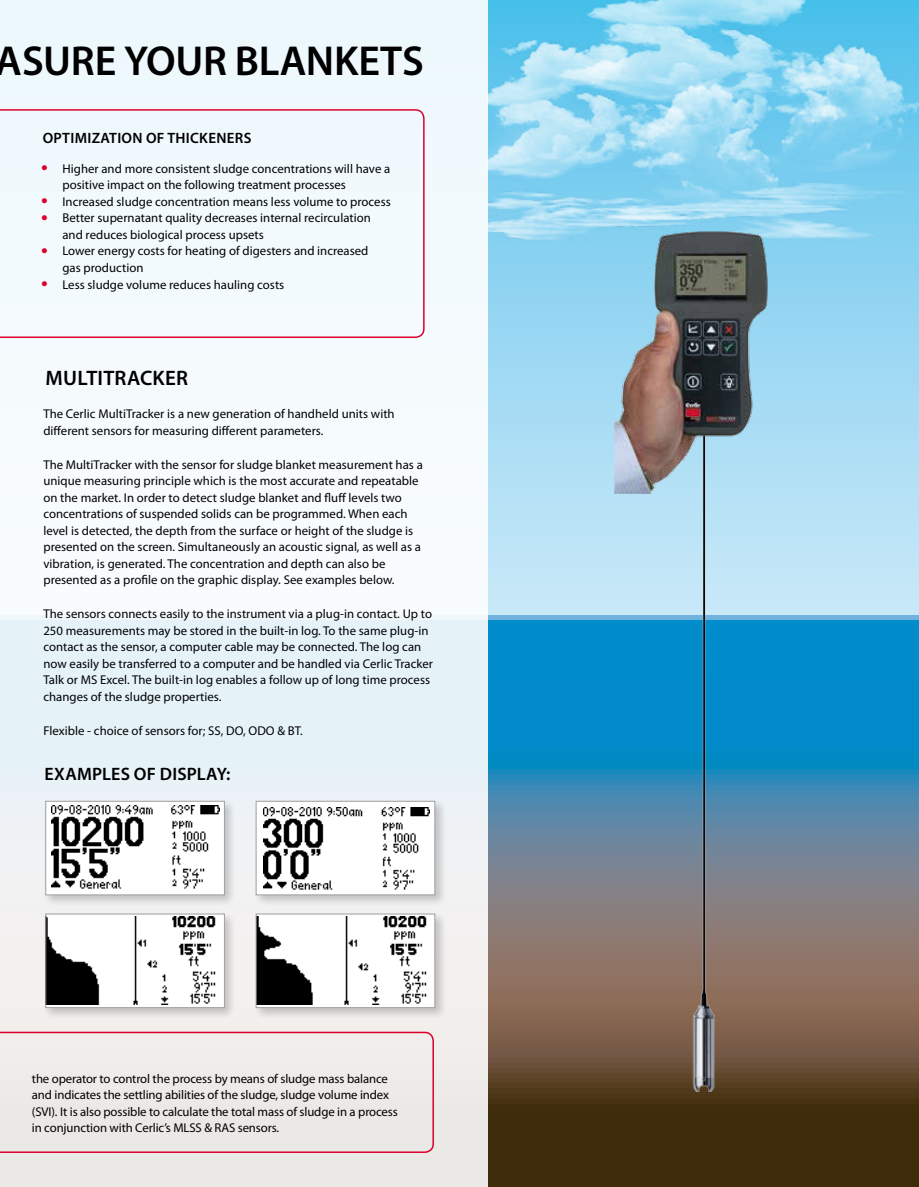
<style>
.page{position:relative;width:919px;height:1187px;background:#fff}
.page>*{position:absolute;margin:0;border:0;box-sizing:border-box;transform-origin:0 0}
.t1{font:600 42px "Myriad Pro";letter-spacing:-.005em;color:#000}
.t2{font:600 21px "Myriad Pro";letter-spacing:.01em;color:#000}
.t3{font:600 18px "Myriad Pro";letter-spacing:.01em;color:#000}
.t4{font:600 15px "Myriad Pro";letter-spacing:.02em;color:#000}
.t5{font:12.75px/16.5px "Myriad Pro";color:#000}
.s1{font-size:24px;color:#dc002e}
</style>
<div class="page">
<svg style="left:487px;top:353px;width:431px;height:833px;background:#6a8d9b"></svg>
<div style="left:0;top:0;width:487px;height:1186px;background:linear-gradient(to bottom,#f2fcff,#eeeceb)"></div>
<img style="left:487px;top:0;width:431px;height:353px">
<img style="left:686px;top:493px;width:34px;height:598px">
<img style="left:614px;top:230px;width:155px;height:263px">
<div style="left:0;top:109px;width:424px;height:229px;background:#f2fafd"></div>
<div style="left:0;top:1031px;width:434px;height:121px;background:#eceae7"></div>
<div style="left:42px;top:910px;width:194px;height:109px;background:#000;opacity:.2"></div>
<div style="left:46px;top:913px;width:178px;height:94px;background:linear-gradient(to right,#fff,#fff)"></div>
<img style="left:47px;top:916px;width:175px;height:88px">
<div style="left:45px;top:913px;width:180px;height:94px;border:1px solid #9c9e9f"></div>
<div style="left:253px;top:910px;width:194px;height:109px;background:#000;opacity:.2"></div>
<div style="left:256px;top:913px;width:179px;height:94px;background:linear-gradient(to right,#fff,#fff)"></div>
<img style="left:258px;top:916px;width:174px;height:88px">
<div style="left:256px;top:913px;width:179px;height:94px;border:1px solid #9c9e9f"></div>
<div style="left:42px;top:798px;width:194px;height:108px;background:#000;opacity:.2"></div>
<div style="left:46px;top:801px;width:178px;height:93px;background:#fff"></div>
<img style="left:51px;top:805px;width:169px;height:84px">
<div style="left:45px;top:800px;width:180px;height:95px;border:1px solid #9c9e9f"></div>
<div style="left:253px;top:798px;width:194px;height:108px;background:#000;opacity:.2"></div>
<div style="left:256px;top:801px;width:179px;height:93px;background:#fff"></div>
<img style="left:263px;top:807px;width:166px;height:83px">
<div style="left:256px;top:800px;width:179px;height:95px;border:1px solid #9c9e9f"></div>
<h1 class="t1" style="left:-4px;top:35px;width:429px">ASURE YOUR BLANKETS</h1>
<p class="t4" style="left:43px;top:128px;width:210px">OPTIMIZATION OF THICKENERS</p>
<p class="t5" style="left:62px;top:161px;width:329px;text-indent:-21px"><span class="s1">•</span> Higher and more consistent sludge concentrations will have a positive impact on the following treatment processes</p>
<p class="t5" style="left:41px;top:194px;width:351px"><span class="s1">•</span> Increased sludge concentration means less volume to process</p>
<p class="t5" style="left:62px;top:210px;width:310px;text-indent:-21px"><span class="s1">•</span> Better supernatant quality decreases internal recirculation and reduces biological process upsets</p>
<p class="t5" style="left:62px;top:243px;width:307px;text-indent:-21px"><span class="s1">•</span> Lower energy costs for heating of digesters and increased gas production</p>
<p class="t5" style="left:41px;top:276px;width:245px"><span class="s1">•</span> Less sludge volume reduces hauling costs</p>
<h2 class="t2" style="left:46px;top:364px;width:144px">MULTITRACKER</h2>
<p class="t5" style="left:43px;top:405px;width:353px">The Cerlic MultiTracker is a new generation of handheld units with different sensors for measuring different parameters.</p>
<p class="t5" style="left:43px;top:456px;width:381px">The MultiTracker with the sensor for sludge blanket measurement has a unique measuring principle which is the most accurate and repeatable on the market. In order to detect sludge blanket and fluff levels two concentrations of suspended solids can be programmed. When each level is detected, the depth from the surface or height of the sludge is presented on the screen. Simultaneously an acoustic signal, as well as a vibration, is generated. The concentration and depth can also be presented as a profile on the graphic display. See examples below.</p>
<p class="t5" style="left:43px;top:605px;width:391px">The sensors connects easily to the instrument via a plug-in contact. Up to 250 measurements may be stored in the built-in log. To the same plug-in contact as the sensor, a computer cable may be connected. The log can now easily be transferred to a computer and be handled via Cerlic Tracker Talk or MS Excel. The built-in log enables a follow up of long time process changes of the sludge properties.</p>
<p class="t5" style="left:43px;top:722px;width:261px">Flexible - choice of sensors for; SS, DO, ODO &amp; BT.</p>
<h3 class="t3" style="left:44px;top:762px;width:187px">EXAMPLES OF DISPLAY:</h3>
<p class="t5" style="left:32px;top:1070px;width:367px">the operator to control the process by means of sludge mass balance and indicates the settling abilities of the sludge, sludge volume index (SVI). It is also possible to calculate the total mass of sludge in a process in conjunction with Cerlic’s MLSS &amp; RAS sensors.</p>
</div>
